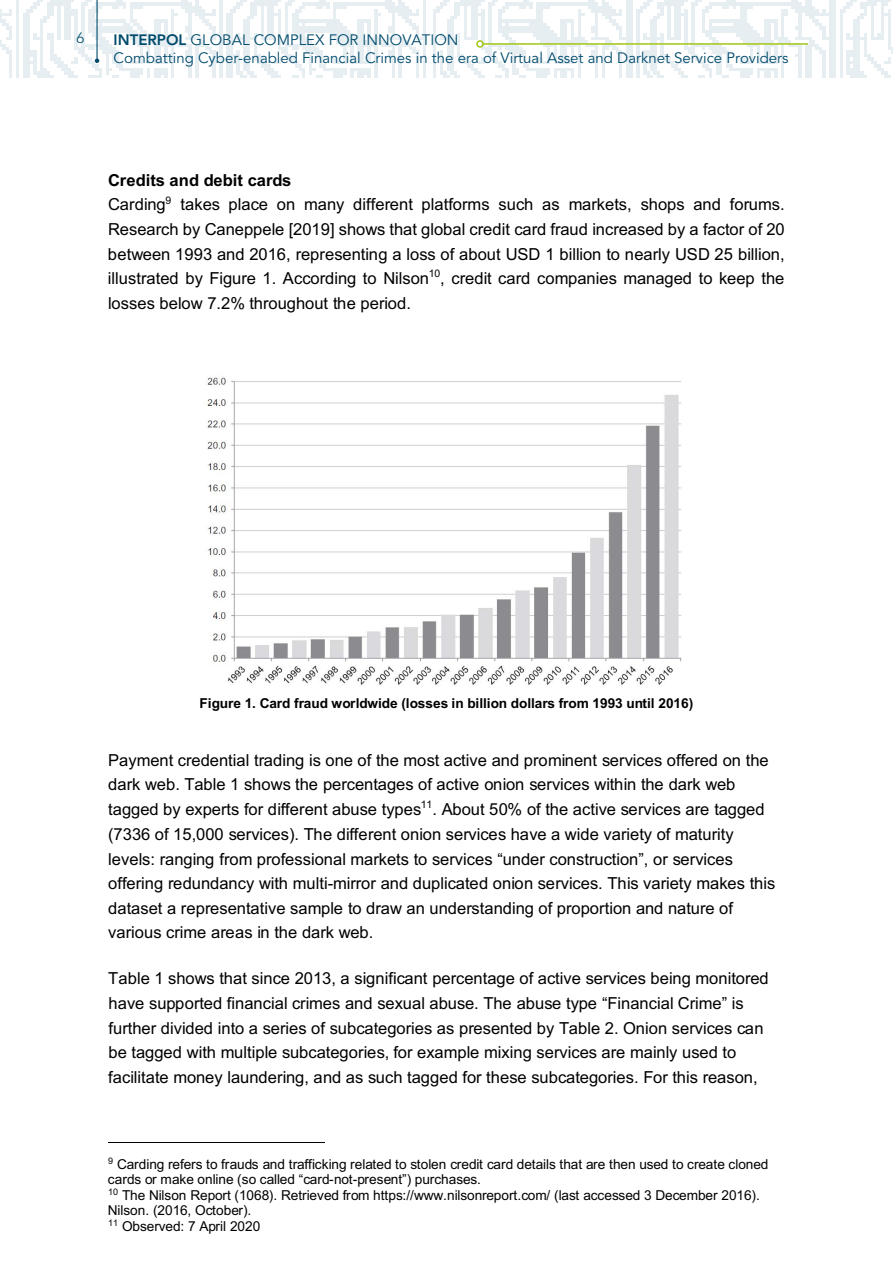
<style>
.page{position:relative;width:893px;height:1263px;background:#fff}
.page>*{position:absolute;margin:0;border:0;box-sizing:border-box;transform-origin:0 0}
.t1{font:16.5px/24.6px "Arial";color:#000}
.t2{font:15px/17.7px "Avenir LT Std";color:#004b6c}
.t3{font:300 15px "Avenir LT Std";color:#004b6c}
.t4{font:13.65px/15.5px "Arial";letter-spacing:-.005em;color:#000}
.t5{font:700 13.65px "Arial";letter-spacing:-.005em;color:#000}
.t6{font:10.5px "Arial";color:#000}
.s1{font-weight:800}
.s2{font-weight:700}
</style>
<div class="page">
<hr style="left:96px;top:0;width:2px;height:61px;background:#004b6c">
<svg style="left:95px;top:59px;width:4px;height:4px"></svg>
<hr style="left:483px;top:43px;width:325px;height:2px;background:#a2c617">
<div style="left:476px;top:40px;width:8px;height:8px;border:2px solid #a2c617;border-radius:50%"></div>
<hr style="left:108px;top:1142px;width:216px;height:1px;background:#000">
<img style="left:206px;top:377px;width:476px;height:309px">
<p class="t3" style="left:76px;top:29px;width:9px">6</p>
<p class="t2" style="left:114px;top:32px;width:676px"><span class="s1">INTERPOL</span> GLOBAL COMPLEX FOR INNOVATION<br>Combatting Cyber-enabled Financial Crimes in the era of Virtual Asset and Darknet Service Providers</p>
<p class="t1" style="left:108px;top:167px;width:678px"><span class="s2">Credits and debit cards<br></span>Carding<sup>9</sup> takes place on many different platforms such as markets, shops and forums.<br>Research by Caneppele [2019] shows that global credit card fraud increased by a factor of 20 between 1993 and 2016, representing a loss of about USD 1 billion to nearly USD 25 billion, illustrated by Figure 1. According to Nilson , credit card companies managed to keep the</p>
<p class="t6" style="left:429px;top:266px;width:13px">10</p>
<p class="t1" style="left:108px;top:291px;width:304px">losses below 7.2% throughout the period.</p>
<p class="t5" style="left:199px;top:693px;width:495px">Figure 1. Card fraud worldwide (losses in billion dollars from 1993 until 2016)</p>
<p class="t1" style="left:108px;top:748px;width:669px">Payment credential trading is one of the most active and prominent services offered on the dark web. Table 1 shows the percentages of active onion services within the dark web tagged by experts for different abuse types<sup>11</sup>. About 50% of the active services are tagged (7336 of 15,000 services). The different onion services have a wide variety of maturity levels: ranging from professional markets to services “under construction”, or services offering redundancy with multi-mirror and duplicated onion services. This variety makes this dataset a representative sample to draw an understanding of proportion and nature of various crime areas in the dark web.</p>
<p class="t1" style="left:108px;top:966px;width:662px">Table 1 shows that since 2013, a significant percentage of active services being monitored have supported financial crimes and sexual abuse. The abuse type “Financial Crime” is further divided into a series of subcategories as presented by Table 2. Onion services can be tagged with multiple subcategories, for example mixing services are mainly used to facilitate money laundering, and as such tagged for these subcategories. For this reason,</p>
<p class="t4" style="left:108px;top:1156px;width:662px"><sup>9</sup> Carding refers to frauds and trafficking related to stolen credit card details that are then used to create cloned cards or make online (so called “card-not-present”) purchases.<br><sup>10</sup> The Nilson Report (1068). Retrieved from https://www.nilsonreport.com/ (last accessed 3 December 2016).<br>Nilson. (2016, October).<br><sup>11</sup> Observed: 7 April 2020</p>
</div>
